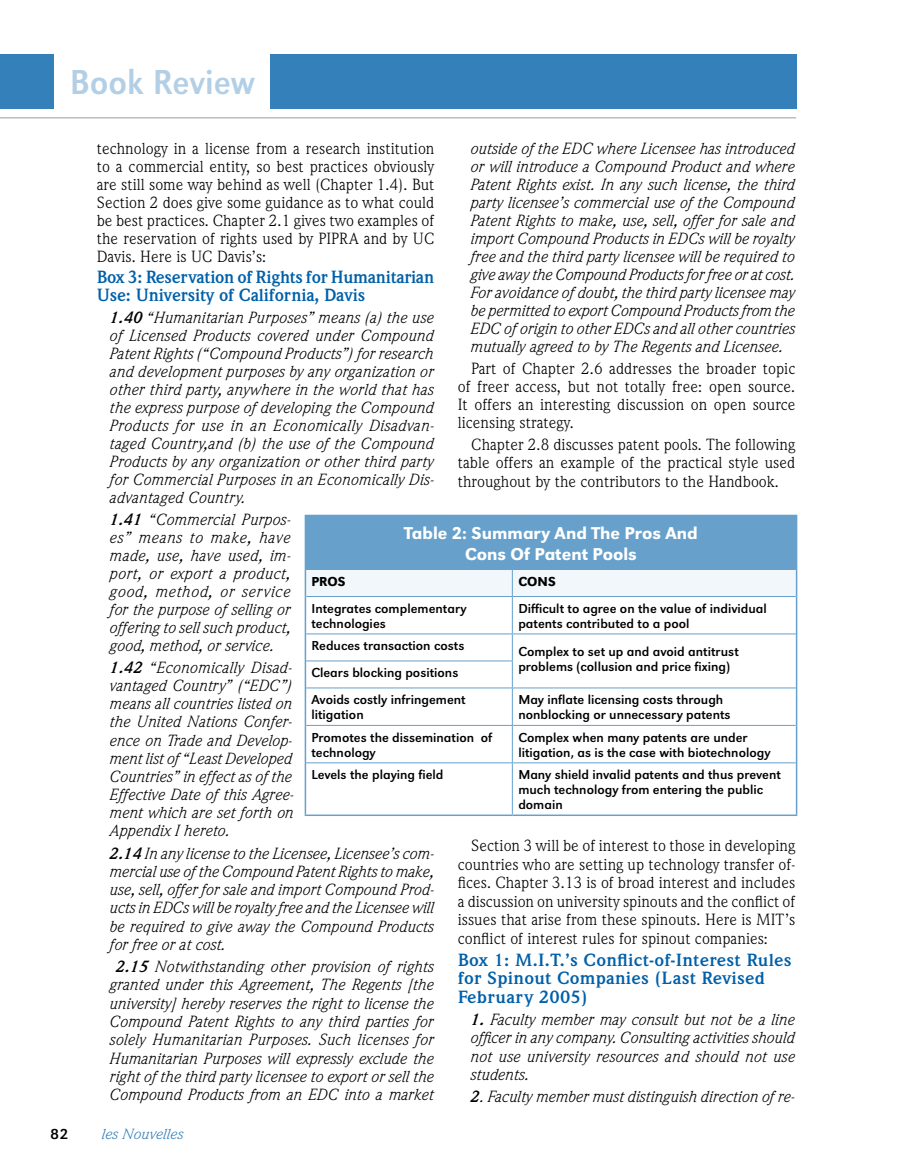
<style>
.page{position:relative;width:905px;height:1175px;background:#fff}
.page>*{position:absolute;margin:0;border:0;box-sizing:border-box;transform-origin:0 0}
.t1{font:36px "URW Grotesk T Regu Narr";color:#b3cfe5}
.t2{font:700 18px/18.5px "Weidemann IT Cby BT";letter-spacing:.01em;color:#0060a9;scale:1.05 1}
.t3{font:700 18px/18px "Weidemann IT Cby BT";letter-spacing:-.01em;color:#0060a9}
.t4{font:500 17.85px/20.7px "URW Grotesk T";color:#fff;text-align:center}
.t5{font:italic 16.5px/18px "Weidemann IT Cby BT";color:#000;text-align:justify}
.t6{font:16.5px/18px "Weidemann IT Cby BT";color:#000;text-align:justify}
.t7{font:italic 15px "Weidemann IT Cby BT";color:#3380ba;scale:1.08 1}
.t8{font:15px "URW Grotesk T";color:#000;scale:1.08 1}
.t9{font:13.5px/15px "URW Grotesk T";color:#000}
.t10{font:500 13.5px "URW Grotesk T";color:#000}
.s1{font-weight:700}
</style>
<div class="page">
<div style="left:0;top:54px;width:54px;height:54px;background:#3380ba"></div>
<div style="left:270px;top:55px;width:526px;height:54px;background:#3380ba"></div>
<hr style="left:0;top:117px;width:796px;height:1px;background:#bcbdbf">
<div style="left:305px;top:515px;width:491px;height:54px;background:#66a0cb"></div>
<hr style="left:304px;top:514px;width:208px;height:2px;background:#66a0cb">
<hr style="left:304px;top:516px;width:2px;height:53px;background:#66a0cb">
<hr style="left:512px;top:514px;width:285px;height:2px;background:#66a0cb">
<hr style="left:795px;top:516px;width:2px;height:53px;background:#66a0cb">
<hr style="left:304px;top:569px;width:2px;height:27px;background:#66a0cb">
<hr style="left:795px;top:569px;width:2px;height:27px;background:#66a0cb">
<hr style="left:304px;top:596px;width:2px;height:38px;background:#66a0cb">
<hr style="left:795px;top:596px;width:2px;height:38px;background:#66a0cb">
<hr style="left:304px;top:634px;width:2px;height:27px;background:#66a0cb">
<hr style="left:795px;top:634px;width:2px;height:27px;background:#66a0cb">
<hr style="left:304px;top:661px;width:2px;height:27px;background:#66a0cb">
<hr style="left:795px;top:661px;width:2px;height:27px;background:#66a0cb">
<hr style="left:304px;top:688px;width:2px;height:37px;background:#66a0cb">
<hr style="left:795px;top:688px;width:2px;height:37px;background:#66a0cb">
<hr style="left:304px;top:725px;width:2px;height:38px;background:#66a0cb">
<hr style="left:795px;top:725px;width:2px;height:38px;background:#66a0cb">
<hr style="left:304px;top:763px;width:2px;height:51px;background:#66a0cb">
<hr style="left:795px;top:763px;width:2px;height:51px;background:#66a0cb">
<hr style="left:304px;top:814px;width:208px;height:2px;background:#66a0cb">
<hr style="left:512px;top:814px;width:285px;height:2px;background:#66a0cb">
<div style="left:306px;top:569px;width:490px;height:27px;background:#f2f7fb"></div>
<hr style="left:306px;top:596px;width:206px;height:1px;background:#66a0cb">
<hr style="left:512px;top:596px;width:283px;height:1px;background:#66a0cb">
<hr style="left:512px;top:597px;width:1px;height:36px;background:#66a0cb">
<hr style="left:306px;top:633px;width:206px;height:1px;background:#66a0cb">
<hr style="left:512px;top:633px;width:283px;height:1px;background:#66a0cb">
<hr style="left:306px;top:660px;width:206px;height:1px;background:#66a0cb">
<svg style="left:512px;top:634px;width:1px;height:53px"></svg>
<hr style="left:306px;top:687px;width:206px;height:1px;background:#66a0cb">
<hr style="left:512px;top:687px;width:283px;height:1px;background:#66a0cb">
<hr style="left:512px;top:688px;width:1px;height:37px;background:#66a0cb">
<hr style="left:306px;top:725px;width:206px;height:1px;background:#66a0cb">
<hr style="left:512px;top:725px;width:283px;height:1px;background:#66a0cb">
<hr style="left:512px;top:725px;width:1px;height:37px;background:#66a0cb">
<hr style="left:306px;top:762px;width:206px;height:1px;background:#66a0cb">
<hr style="left:512px;top:762px;width:283px;height:1px;background:#66a0cb">
<hr style="left:512px;top:763px;width:1px;height:51px;background:#66a0cb">
<h1 class="t1" style="left:70px;top:61px;width:187px">Book Review</h1>
<p class="t5" style="left:471px;top:139px;width:326px">outside of the EDC where Licensee has introduced or will introduce a Compound Product and where Patent Rights exist. In any such license, the third party licensee’s commercial use of the Compound Patent Rights to make, use, sell, offer for sale and import Compound Products in EDCs will be royalty free and the third party licensee will be required to give away the Compound Products for free or at cost.<br>For avoidance of doubt, the third party licensee may be permitted to export Compound Products from the EDC of origin to other EDCs and all other countries mutually agreed to by The Regents and Licensee.</p>
<p class="t6" style="left:458px;top:359px;width:339px;text-indent:14px">Part of Chapter 2.6 addresses the broader topic of freer access, but not totally free: open source.<br>It offers an interesting discussion on open source licensing strategy.</p>
<p class="t6" style="left:458px;top:435px;width:339px;line-height:18.5px;text-indent:14px">Chapter 2.8 discusses patent pools. The following table offers an example of the practical style used throughout by the contributors to the Handbook.</p>
<p class="t6" style="left:97px;top:139px;width:339px">technology in a license from a research institution to a commercial entity, so best practices obviously are still some way behind as well (Chapter 1.4). But Section 2 does give some guidance as to what could be best practices. Chapter 2.1 gives two examples of the reservation of rights used by PIPRA and by UC Davis. Here is UC Davis’s:</p>
<p class="t3" style="left:97px;top:268px;width:339px">Box 3: Reservation of Rights for Humanitarian<br>Use: University of California, Davis</p>
<p class="t5" style="left:110px;top:308px;width:326px"><span class="s1">1.40</span> “Humanitarian Purposes” means (a) the use of Licensed Products covered under Compound Patent Rights (“Compound Products”) for research and development purposes by any organization or other third party, anywhere in the world that has the express purpose of developing the Compound Products for use in an Economically Disadvan&shy;taged Country,and (b) the use of the Compound Products by any organization or other third party for Commercial Purposes in an Economically Dis&shy;advantaged Country.</p>
<p class="t5" style="left:110px;top:510px;width:182px"><span class="s1">1.41</span> “Commercial Purpos&shy;es” means to make, have made, use, have used, im&shy;port, or export a product, good, method, or service for the purpose of selling or offering to sell such product, good, method, or service.</p>
<p class="t5" style="left:110px;top:658px;width:185px"><span class="s1">1.42</span> “Economically Disad&shy;vantaged Country” (“EDC”) means all countries listed on the United Nations Confer&shy;ence on Trade and Develop&shy;ment list of “Least Developed Countries” in effect as of the Effective Date of this Agree&shy;ment which are set forth on Appendix I hereto.</p>
<p class="t5" style="left:110px;top:843px;width:326px"><span class="s1">2.14</span> In any license to the Licensee, Licensee’s com&shy;mercial use of the Compound Patent Rights to make, use, sell, offer for sale and import Compound Prod&shy;ucts in EDCs will be royalty free and the Licensee will be required to give away the Compound Products for free or at cost.</p>
<p class="t5" style="left:110px;top:957px;width:326px;text-align:center"><span class="s1">2.15</span> Notwithstanding other provision of rights granted under this Agreement, The Regents [the university] hereby reserves the right to license the Compound Patent Rights to any third parties for solely Humanitarian Purposes. Such licenses for Humanitarian Purposes will expressly exclude the right of the third party licensee to export or sell the Compound Products from an EDC into a market</p>
<p class="t4" style="left:404px;top:522px;width:295px">Table 2: Summary And The Pros And<br>Cons Of Patent Pools</p>
<p class="t10" style="left:311px;top:573px;width:36px">PROS</p>
<p class="t10" style="left:518px;top:573px;width:39px">CONS</p>
<p class="t9" style="left:311px;top:601px;width:157px">Integrates complementary technologies</p>
<p class="t9" style="left:518px;top:601px;width:250px">Difficult to agree on the value of individual patents contributed to a pool</p>
<p class="t9" style="left:311px;top:638px;width:155px">Reduces transaction costs</p>
<p class="t9" style="left:518px;top:644px;width:222px">Complex to set up and avoid antitrust problems (collusion and price fixing)</p>
<p class="t9" style="left:311px;top:659px;width:156px;line-height:27px">Clears blocking positions<br>Avoids costly infringement</p>
<p class="t9" style="left:311px;top:707px;width:54px">litigation</p>
<p class="t9" style="left:518px;top:692px;width:214px">May inflate licensing costs through nonblocking or unnecessary patents</p>
<p class="t9" style="left:311px;top:729px;width:182px">Promotes the dissemination of technology</p>
<p class="t9" style="left:518px;top:729px;width:253px">Complex when many patents are under litigation, as is the case with biotechnology</p>
<p class="t9" style="left:311px;top:767px;width:134px">Levels the playing field</p>
<p class="t9" style="left:518px;top:767px;width:264px">Many shield invalid patents and thus prevent much technology from entering the public domain</p>
<p class="t6" style="left:458px;top:836px;width:339px;line-height:18.5px;text-indent:14px">Section 3 will be of interest to those in developing countries who are setting up technology transfer of&shy;fices. Chapter 3.13 is of broad interest and includes a discussion on university spinouts and the conflict of issues that arise from these spinouts. Here is MIT’s conflict of interest rules for spinout companies:</p>
<p class="t2" style="left:458px;top:950px;width:319px">Box 1: M.I.T.’s Conflict-of-Interest Rules for Spinout Companies (Last Revised<br>February 2005)</p>
<p class="t5" style="left:471px;top:1009px;width:326px;line-height:18.5px"><span class="s1">1.</span> Faculty member may consult but not be a line officer in any company. Consulting activities should not use university resources and should not use students.</p>
<p class="t5" style="left:471px;top:1087px;width:326px"><span class="s1">2</span>. Faculty member must distinguish direction of re-</p>
<p class="t8" style="left:50px;top:1125px;width:18px">82</p>
<p class="t7" style="left:102px;top:1125px;width:77px">les Nouvelles</p>
</div>
